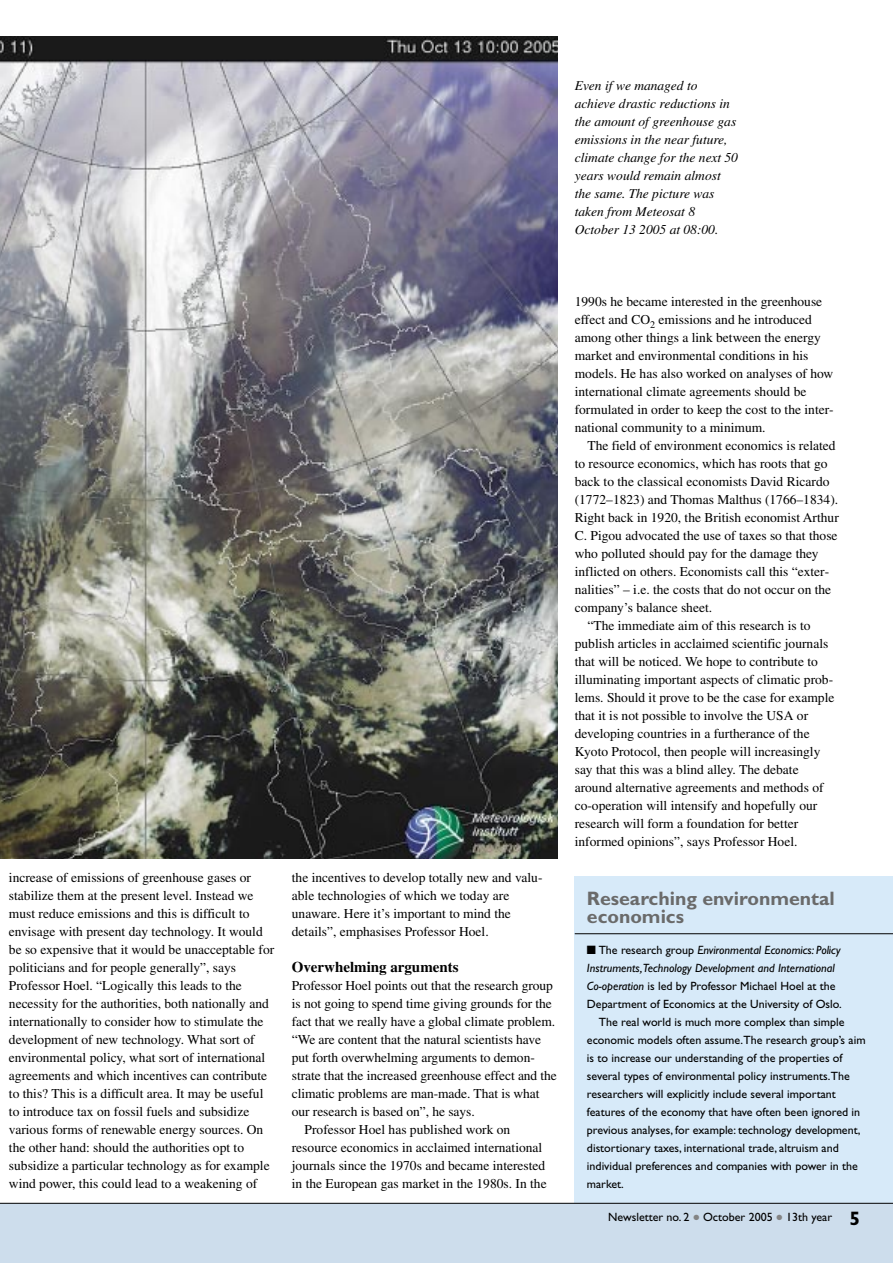
<style>
.page{position:relative;width:893px;height:1263px;background:#fff}
.page>*{position:absolute;margin:0;border:0;box-sizing:border-box;transform-origin:0 0}
.t1{font:700 19.5px/18px "Gill Sans";color:#6a6a6a}
.t2{font:700 19.5px "Gill Sans";color:#000}
.t3{font:700 15px "Times";color:#000}
.t4{font:13.5px/18px "Times";color:#000}
.t5{font:italic 13.5px/18px "Times";color:#000}
.t6{font:12px "Gill Sans";color:#000}
.t7{font:italic 12px "Gill Sans";color:#000}
.s1{font-style:normal}
.s2{font-style:italic}
.s3{color:#848484}
</style>
<div class="page">
<div style="left:574px;top:877px;width:318px;height:356px;background:#d7eaf9"></div>
<div style="left:0;top:1203px;width:892px;height:60px;background:#cdddec"></div>
<hr style="left:0;top:1203px;width:892px;height:1px;background:#000">
<img style="left:0;top:37px;width:557px;height:822px">
<hr style="left:574px;top:933px;width:318px;height:1px;background:#000">
<p class="t5" style="left:574px;top:78px;width:165px">Even if we managed to achieve drastic reductions in the amount of greenhouse gas emissions in the near future, climate change for the next 50 years would remain almost the same. The picture was taken from Meteosat 8<br>October 13 2005 at 08:00.</p>
<p class="t4" style="left:9px;top:870px;width:267px">increase of emissions of greenhouse gases or stabilize them at the present level. Instead we must reduce emissions and this is difficult to envisage with present day technology. It would be so expensive that it would be unacceptable for politicians and for people generally”, says Professor Hoel. “Logically this leads to the necessity for the authorities, both nationally and internationally to consider how to stimulate the development of new technology. What sort of environmental policy, what sort of international agreements and which incentives can contribute to this? This is a difficult area. It may be useful to introduce tax on fossil fuels and subsidize various forms of renewable energy sources. On the other hand: should the authorities opt to subsidize a particular technology as for example wind power, this could lead to a weakening of</p>
<p class="t4" style="left:292px;top:870px;width:252px">the incentives to develop totally new and valu&shy;able technologies of which we today are unaware. Here it’s important to mind the details”, emphasises Professor Hoel.</p>
<p class="t3" style="left:292px;top:962px;width:168px">Overwhelming arguments</p>
<p class="t4" style="left:292px;top:978px;width:263px">Professor Hoel points out that the research group</p>
<p class="t4" style="left:292px;top:996px;width:261px">is not going to spend time giving grounds for the</p>
<p class="t4" style="left:292px;top:1014px;width:265px">fact that we really have a global climate problem.</p>
<p class="t4" style="left:292px;top:1032px;width:251px">“We are content that the natural scientists have</p>
<p class="t4" style="left:292px;top:1050px;width:244px">put forth overwhelming arguments to demon-</p>
<p class="t4" style="left:292px;top:1068px;width:267px">strate that the increased greenhouse effect and the</p>
<p class="t4" style="left:292px;top:1086px;width:249px">climatic problems are man-made. That is what</p>
<p class="t4" style="left:292px;top:1104px;width:184px">our research is based on”, he says.</p>
<p class="t4" style="left:304px;top:1122px;width:207px">Professor Hoel has published work on</p>
<p class="t4" style="left:292px;top:1140px;width:252px">resource economics in acclaimed international</p>
<p class="t4" style="left:292px;top:1158px;width:255px">journals since the 1970s and became interested</p>
<p class="t4" style="left:292px;top:1176px;width:256px">in the European gas market in the 1980s. In the</p>
<p class="t4" style="left:574px;top:294px;width:260px">1990s he became interested in the greenhouse effect and CO<sub>2</sub> emissions and he introduced among other things a link between the energy market and environmental conditions in his models. He has also worked on analyses of how international climate agreements should be formulated in order to keep the cost to the inter&shy;national community to a minimum.</p>
<p class="t4" style="left:587px;top:438px;width:250px">The field of environment economics is related</p>
<p class="t4" style="left:574px;top:456px;width:254px">to resource economics, which has roots that go</p>
<p class="t4" style="left:574px;top:474px;width:256px">back to the classical economists David Ricardo</p>
<p class="t4" style="left:574px;top:492px;width:265px">(1772–1823) and Thomas Malthus (1766–1834).</p>
<p class="t4" style="left:574px;top:510px;width:265px">Right back in 1920, the British economist Arthur</p>
<p class="t4" style="left:574px;top:528px;width:264px">C. Pigou advocated the use of taxes so that those</p>
<p class="t4" style="left:574px;top:546px;width:245px">who polluted should pay for the damage they</p>
<p class="t4" style="left:574px;top:564px;width:256px">inflicted on others. Economists call this “exter-</p>
<p class="t4" style="left:574px;top:582px;width:258px">nalities” – i.e. the costs that do not occur on the</p>
<p class="t4" style="left:574px;top:600px;width:139px">company’s balance sheet.</p>
<p class="t4" style="left:587px;top:618px;width:225px">“The immediate aim of this research is to</p>
<p class="t4" style="left:574px;top:636px;width:255px">publish articles in acclaimed scientific journals</p>
<p class="t4" style="left:574px;top:654px;width:245px">that will be noticed. We hope to contribute to</p>
<p class="t4" style="left:574px;top:672px;width:260px">illuminating important aspects of climatic prob-</p>
<p class="t4" style="left:574px;top:690px;width:261px">lems. Should it prove to be the case for example</p>
<p class="t4" style="left:574px;top:708px;width:235px">that it is not possible to involve the USA or</p>
<p class="t4" style="left:574px;top:726px;width:236px">developing countries in a furtherance of the</p>
<p class="t4" style="left:574px;top:744px;width:247px">Kyoto Protocol, then people will increasingly</p>
<p class="t4" style="left:574px;top:762px;width:225px">say that this was a blind alley. The debate</p>
<p class="t4" style="left:574px;top:780px;width:250px">around alternative agreements and methods of</p>
<p class="t4" style="left:574px;top:798px;width:244px">co-operation will intensify and hopefully our</p>
<p class="t4" style="left:574px;top:816px;width:225px">research will form a foundation for better</p>
<p class="t4" style="left:574px;top:834px;width:224px">informed opinions”, says Professor Hoel.</p>
<h1 class="t1" style="left:587px;top:892px;width:249px">Researching environmental economics</h1>
<p class="t7" style="left:587px;top:946px;width:255px">■ <span class="s1">The research group</span> Environmental Economics: Policy</p>
<p class="t7" style="left:587px;top:964px;width:249px">Instruments,Technology Development and International</p>
<p class="t6" style="left:587px;top:982px;width:250px"><span class="s2">Co-operation</span> is led by Professor Michael Hoel at the</p>
<p class="t6" style="left:587px;top:1000px;width:256px">Department of Economics at the University of Oslo.</p>
<p class="t6" style="left:599px;top:1018px;width:247px">The real world is much more complex than simple</p>
<p class="t6" style="left:587px;top:1036px;width:280px">economic models often assume.The research group’s aim</p>
<p class="t6" style="left:587px;top:1054px;width:257px">is to increase our understanding of the properties of</p>
<p class="t6" style="left:587px;top:1072px;width:264px">several types of environmental policy instruments.The</p>
<p class="t6" style="left:587px;top:1090px;width:250px">researchers will explicitly include several important</p>
<p class="t6" style="left:587px;top:1108px;width:275px">features of the economy that have often been ignored in</p>
<p class="t6" style="left:587px;top:1126px;width:275px">previous analyses, for example: technology development,</p>
<p class="t6" style="left:587px;top:1144px;width:253px">distortionary taxes, international trade, altruism and</p>
<p class="t6" style="left:587px;top:1162px;width:272px">individual preferences and companies with power in the</p>
<p class="t6" style="left:587px;top:1180px;width:38px">market.</p>
<p class="t6" style="left:608px;top:1213px;width:225px">Newsletter no. 2 <span class="s3">●</span> October 2005 <span class="s3">●</span> 13th year</p>
<h1 class="t2" style="left:849px;top:1212px;width:12px">5</h1>
</div>
